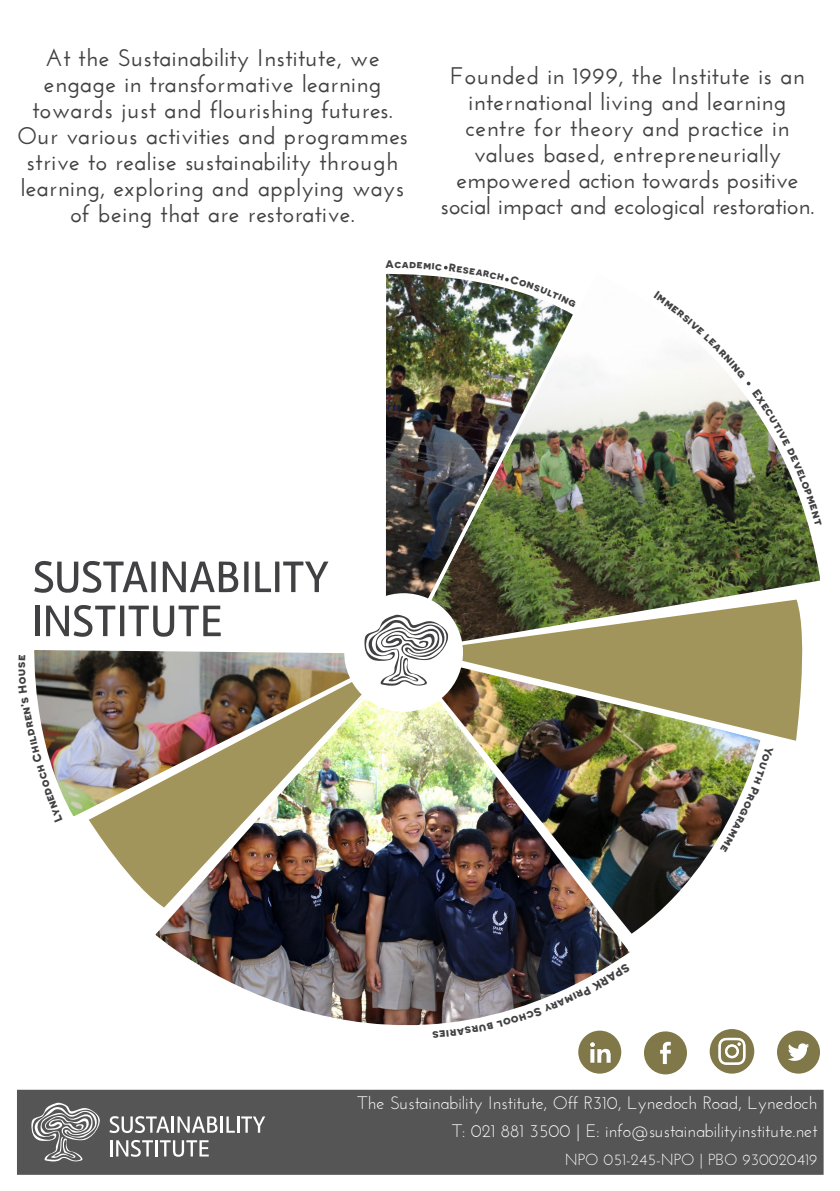
<style>
.page{position:relative;width:840px;height:1191px;background:#fff}
.page>*{position:absolute;margin:0;border:0;box-sizing:border-box;transform-origin:0 0}
.t1{font:600 24px/26px "Josefin Sans";letter-spacing:.02em;color:#414042;text-align:center}
.t2{font:18px/28px "Josefin Sans";color:#fff;text-align:right}
.t3{font:16px "Josefin Sans";color:#fff}
.t4{font:700 11px "Novecentosanswide";color:#414042}
</style>
<div class="page">
<svg style="left:89px;top:821px;width:62px;height:76px;fill:#a1955c"></svg>
<img style="left:579px;top:363px;width:241px;height:218px">
<img style="left:34px;top:650px;width:117px;height:171px">
<img style="left:386px;top:273px;width:193px;height:308px">
<img style="left:634px;top:740px;width:127px;height:192px">
<svg style="left:163px;top:561px;width:75px;height:31px"></svg>
<hr style="left:35px;top:605px;width:4px;height:31px;background:#414042">
<svg style="left:255px;top:561px;width:73px;height:31px"></svg>
<svg style="left:34px;top:560px;width:122px;height:33px"></svg>
<svg style="left:46px;top:605px;width:175px;height:32px"></svg>
<svg style="left:244px;top:561px;width:4px;height:31px"></svg>
<img style="left:151px;top:651px;width:483px;height:423px">
<div style="left:344px;top:593px;width:118px;height:119px;background:#fff;border-radius:50%"></div>
<img style="left:364px;top:581px;width:454px;height:159px">
<svg style="left:709px;top:1029px;width:44px;height:44px"></svg>
<div style="left:727px;top:1046px;width:9px;height:9px;background:#807848;border-radius:50%"></div>
<div style="left:643px;top:1031px;width:43px;height:43px;background:#807848;border-radius:50%"></div>
<svg style="left:660px;top:1041px;width:10px;height:23px"></svg>
<div style="left:776px;top:1030px;width:43px;height:43px;background:#807848;border-radius:50%"></div>
<svg style="left:788px;top:1043px;width:20px;height:18px"></svg>
<div style="left:578px;top:1030px;width:43px;height:43px;background:#807848;border-radius:50%"></div>
<img style="left:590px;top:1042px;width:21px;height:21px">
<div style="left:20px;top:1092px;width:800px;height:79px;background:#555"></div>
<div style="left:17px;top:1089px;width:806px;height:85px;border:6px solid #555"></div>
<svg style="left:31px;top:1102px;width:69px;height:59px"></svg>
<svg style="left:109px;top:1116px;width:60px;height:17px"></svg>
<hr style="left:171px;top:1116px;width:3px;height:16px;background:#fff">
<svg style="left:177px;top:1116px;width:40px;height:16px"></svg>
<hr style="left:220px;top:1116px;width:3px;height:16px;background:#fff">
<svg style="left:226px;top:1116px;width:39px;height:16px"></svg>
<hr style="left:110px;top:1140px;width:3px;height:16px;background:#fff">
<svg style="left:116px;top:1140px;width:93px;height:16px"></svg>
<img style="left:653px;top:355px;width:167px;height:170px">
<img style="left:394px;top:265px;width:182px;height:43px">
<img style="left:719px;top:746px;width:42px;height:106px">
<svg style="left:432px;top:963px;width:198px;height:74px"></svg>
<img style="left:34px;top:655px;width:29px;height:166px">
<p class="t1" style="left:17px;top:45px;width:392px">At the Sustainability Institute, we engage in transformative learning towards just and flourishing futures.<br>Our various activities and programmes strive to realise sustainability through learning, exploring and applying ways of being that are restorative.</p>
<p class="t4" style="left:385px;top:257px;width:10px">A</p>
<p class="t1" style="left:440px;top:62px;width:375px">Founded in 1999, the Institute is an international living and learning centre for theory and practice in values based, entrepreneurially empowered action towards positive social impact and ecological restoration.</p>
<p class="t2" style="left:357px;top:1088px;width:461px">The Sustainability Institute, Off R310, Lynedoch Road, Lynedoch<br>T: 021 881 3500 | E: info@sustainabilityinstitute.net</p>
<p class="t3" style="left:564px;top:1149px;width:254px">NPO 051-245-NPO | PBO 930020419</p>
</div>
